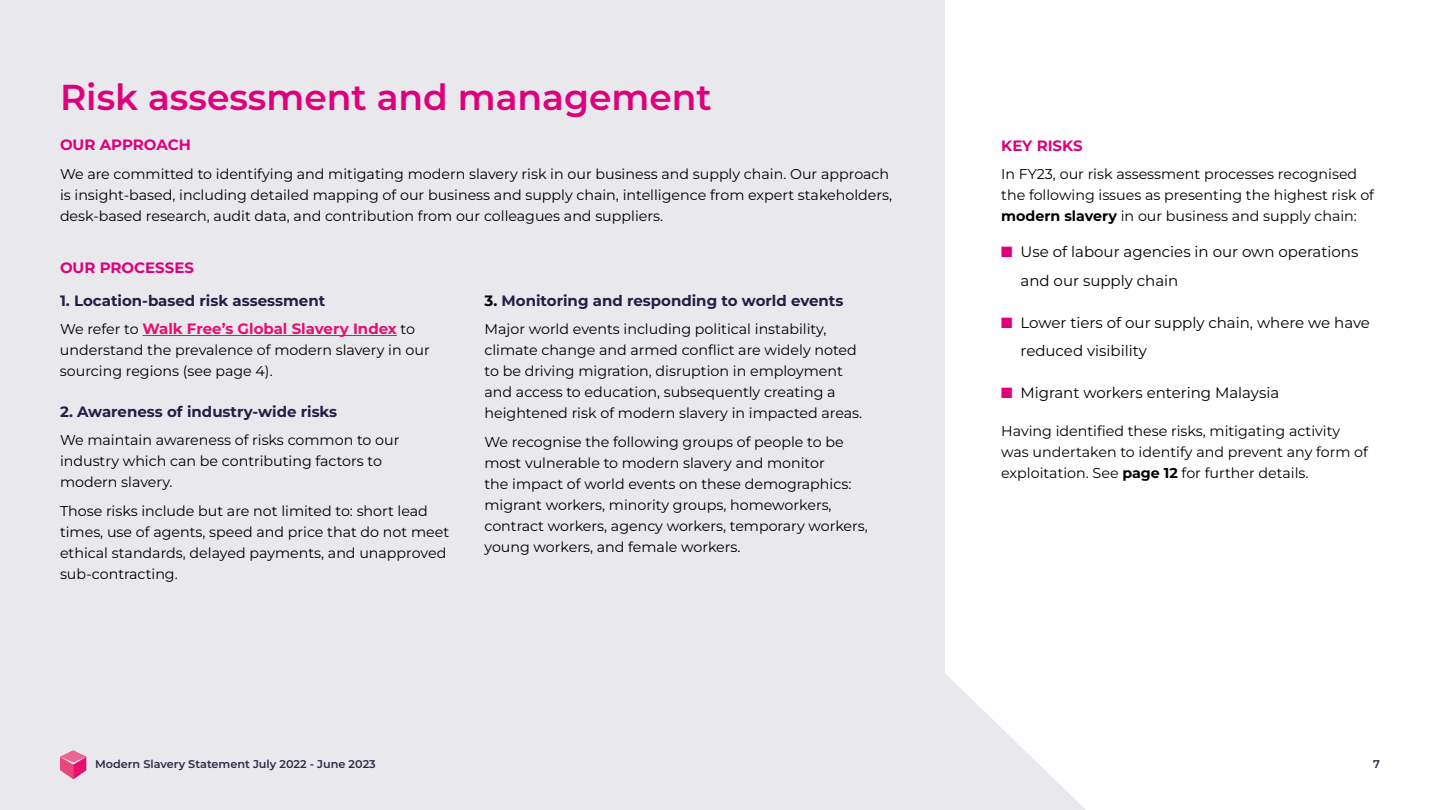
<style>
.page{position:relative;width:1440px;height:810px;background:#e8e8ed}
.page>*{position:absolute;margin:0;border:0;box-sizing:border-box;transform-origin:0 0}
.t1{font:600 36px "Montserrat";color:#de007b}
.t2{font:15px/28.5px "Montserrat";color:#000}
.t3{font:700 15px/28.5px "Montserrat";color:#251e45}
.t4{font:700 15px "Montserrat";color:#de007b}
.t5{font:14.25px/21px "Montserrat";color:#000}
.t6{font:600 11.25px "Montserrat";color:#2d2b48}
.s1{font-weight:400;font-size:14.25px;color:#000}
.s2{color:#e61071}
.s3{color:#000}
.s4{font-weight:700}
.s5{color:#de007b}
</style>
<div class="page">
<div style="left:945px;top:0;width:495px;height:810px;background:#fff"></div>
<hr style="left:142px;top:335px;width:255px;height:1px;background:#e61071">
<svg style="left:60px;top:750px;width:27px;height:30px"></svg>
<h1 class="t1" style="left:60px;top:72px;width:653px">Risk assessment and management</h1>
<p class="t4" style="left:60px;top:134px;width:132px">OUR APPROACH</p>
<p class="t5" style="left:60px;top:163px;width:834px">We are committed to identifying and mitigating modern slavery risk in our business and supply chain. Our approach is insight-based, including detailed mapping of our business and supply chain, intelligence from expert stakeholders, desk-based research, audit data, and contribution from our colleagues and suppliers.</p>
<p class="t4" style="left:60px;top:256px;width:136px">OUR PROCESSES</p>
<p class="t3" style="left:60px;top:285px;width:357px">1. Location-based risk assessment<br><span class="s1">We refer to</span> <span class="s2">Walk Free’s Global Slavery Index</span> <span class="s1">to</span></p>
<p class="t5" style="left:60px;top:339px;width:371px">understand the prevalence of modern slavery in our sourcing regions (see page 4).</p>
<p class="t3" style="left:60px;top:396px;width:279px">2. Awareness of industry-wide risks</p>
<p class="t5" style="left:60px;top:429px;width:341px">We maintain awareness of risks common to our industry which can be contributing factors to modern slavery.</p>
<p class="t5" style="left:60px;top:499px;width:391px">Those risks include but are not limited to: short lead times, use of agents, speed and price that do not meet ethical standards, delayed payments, and unapproved sub-contracting.</p>
<p class="t3" style="left:484px;top:285px;width:360px"><span class="s3">3.</span> Monitoring and responding to world events</p>
<p class="t5" style="left:484px;top:318px;width:379px">Major world events including political instability, climate change and armed conflict are widely noted to be driving migration, disruption in employment and access to education, subsequently creating a heightened risk of modern slavery in impacted areas.</p>
<p class="t5" style="left:484px;top:430px;width:385px">We recognise the following groups of people to be most vulnerable to modern slavery and monitor<br>the impact of world events on these demographics: migrant workers, minority groups, homeworkers, contract workers, agency workers, temporary workers, young workers, and female workers.</p>
<p class="t4" style="left:1001px;top:135px;width:83px">KEY RISKS</p>
<p class="t5" style="left:1001px;top:163px;width:374px">In FY23, our risk assessment processes recognised the following issues as presenting the highest risk of <span class="s4">modern slavery</span> in our business and supply chain:</p>
<p class="t2" style="left:1021px;top:237px;width:339px;text-indent:-19px"><span class="s5">■</span> Use of labour agencies in our own operations and our supply chain</p>
<p class="t2" style="left:1021px;top:308px;width:351px;text-indent:-19px"><span class="s5">■</span> Lower tiers of our supply chain, where we have reduced visibility</p>
<p class="t2" style="left:1001px;top:378px;width:279px"><span class="s5">■</span> Migrant workers entering Malaysia</p>
<p class="t5" style="left:1001px;top:420px;width:368px">Having identified these risks, mitigating activity was undertaken to identify and prevent any form of exploitation. See <span class="s4">page 12</span> for further details.</p>
<p class="t6" style="left:95px;top:756px;width:282px">Modern Slavery Statement July 2022 - June 2023</p>
<p class="t6" style="left:1373px;top:756px;width:8px">7</p>
</div>
